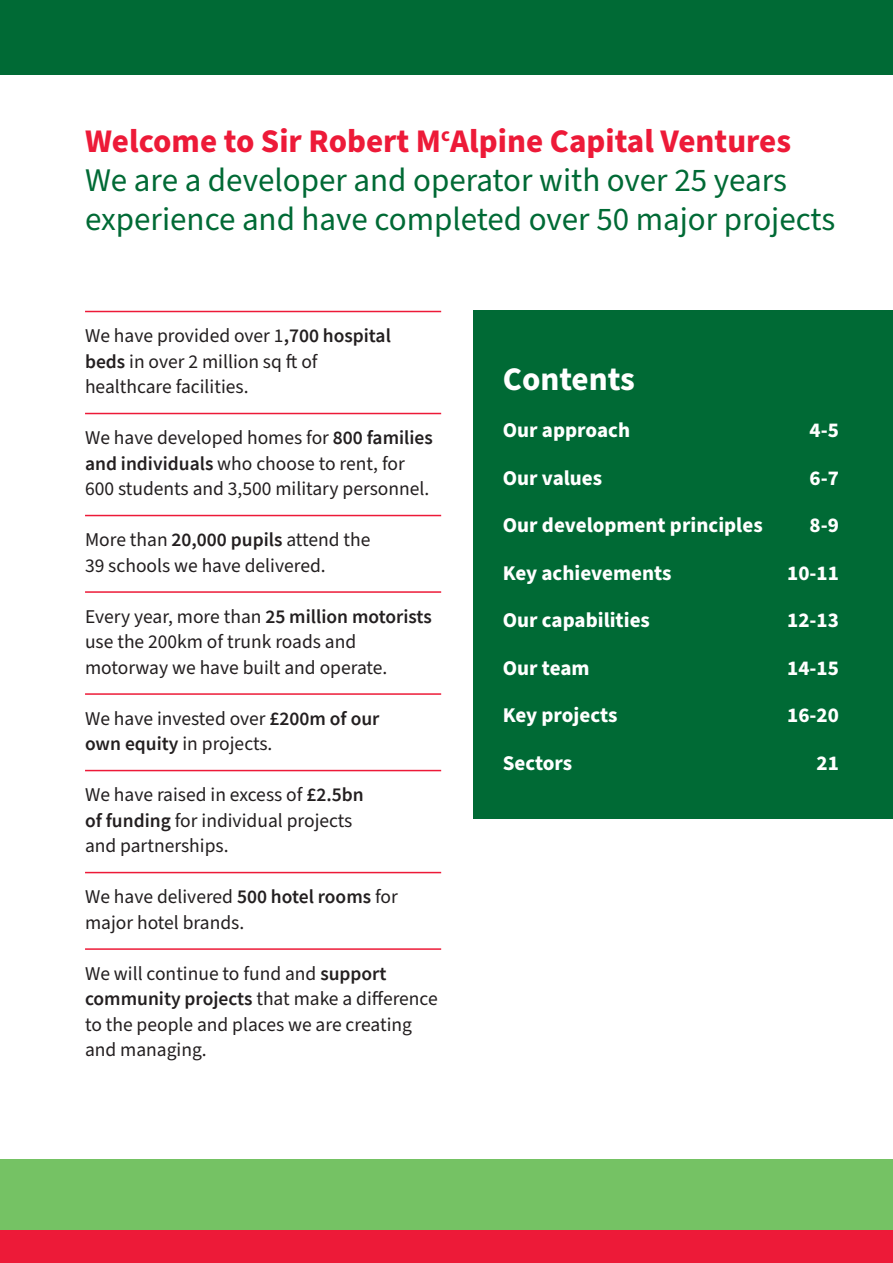
<style>
.page{position:relative;width:893px;height:1263px;background:#fff}
.page>*{position:absolute;margin:0;border:0;box-sizing:border-box;transform-origin:0 0}
.t1{font:33px/39px "Source Sans Pro";color:#006a35}
.t2{font:700 33px "Source Sans Pro";color:#fff}
.t3{font:700 21px "Source Sans Pro";color:#fff}
.t4{font:19.5px/25.5px "Source Sans Pro";color:#231f20}
.s1{font-weight:700;color:#ed1a38}
.s2{font-weight:600}
</style>
<div class="page">
<div style="left:0;top:1228px;width:893px;height:35px;background:#ed1a38"></div>
<div style="left:0;top:1159px;width:893px;height:70px;background:#75c264"></div>
<div style="left:0;top:0;width:893px;height:74px;background:#006a35"></div>
<hr style="left:85px;top:311px;width:356px;height:1px;background:#ed1a38">
<hr style="left:85px;top:413px;width:356px;height:1px;background:#ed1a38">
<hr style="left:85px;top:515px;width:356px;height:1px;background:#ed1a38">
<hr style="left:85px;top:591px;width:356px;height:2px;background:#ed1a38">
<hr style="left:85px;top:693px;width:356px;height:2px;background:#ed1a38">
<hr style="left:85px;top:770px;width:356px;height:1px;background:#ed1a38">
<hr style="left:85px;top:872px;width:356px;height:1px;background:#ed1a38">
<hr style="left:85px;top:948px;width:356px;height:2px;background:#ed1a38">
<div style="left:473px;top:310px;width:420px;height:509px;background:#006a35"></div>
<h1 class="t1" style="left:85px;top:123px;width:752px"><span class="s1">Welcome to Sir Robert M</span><sup>c</sup><span class="s1">Alpine Capital Ventures<br></span>We are a developer and operator with over 25 years experience and have completed over 50 major projects</h1>
<p class="t4" style="left:85px;top:323px;width:307px">We have provided over 1<span class="s2">,700 hospital beds</span> in over 2 million sq ft of healthcare facilities.</p>
<p class="t4" style="left:85px;top:425px;width:349px">We have developed homes for <span class="s2">800 families and individuals</span> who choose to rent, for<br>600 students and 3,500 military personnel.</p>
<p class="t4" style="left:85px;top:527px;width:287px">More than <span class="s2">20,000 pupils</span> attend the<br>39 schools we have delivered.</p>
<p class="t4" style="left:85px;top:604px;width:348px">Every year, more than <span class="s2">25 million motorists </span>use the 200km of trunk roads and motorway we have built and operate.</p>
<p class="t4" style="left:85px;top:706px;width:296px">We have invested over <span class="s2">£200m of our own equity</span> in projects.</p>
<p class="t4" style="left:85px;top:782px;width:280px">We have raised in excess of <span class="s2">£2.5bn of funding</span> for individual projects and partnerships.</p>
<p class="t4" style="left:85px;top:884px;width:314px">We have delivered <span class="s2">500 hotel rooms</span> for major hotel brands.</p>
<p class="t4" style="left:85px;top:961px;width:354px">We will continue to fund and <span class="s2">support community projects</span> that make a difference to the people and places we are creating and managing.</p>
<h1 class="t2" style="left:503px;top:356px;width:134px">Contents</h1>
<p class="t3" style="left:503px;top:416px;width:129px">Our approach</p>
<p class="t3" style="left:809px;top:416px;width:31px">4-5</p>
<p class="t3" style="left:503px;top:464px;width:101px">Our values</p>
<p class="t3" style="left:809px;top:464px;width:31px">6-7</p>
<p class="t3" style="left:503px;top:511px;width:261px">Our development principles</p>
<p class="t3" style="left:809px;top:511px;width:31px">8-9</p>
<p class="t3" style="left:503px;top:559px;width:170px">Key achievements</p>
<p class="t3" style="left:787px;top:559px;width:53px">10-11</p>
<p class="t3" style="left:503px;top:606px;width:149px">Our capabilities</p>
<p class="t3" style="left:787px;top:606px;width:53px">12-13</p>
<p class="t3" style="left:503px;top:654px;width:88px">Our team</p>
<p class="t3" style="left:787px;top:654px;width:53px">14-15</p>
<p class="t3" style="left:503px;top:701px;width:116px">Key projects</p>
<p class="t3" style="left:787px;top:701px;width:53px">16-20</p>
<p class="t3" style="left:503px;top:749px;width:71px">Sectors</p>
<p class="t3" style="left:816px;top:749px;width:24px">21</p>
</div>
